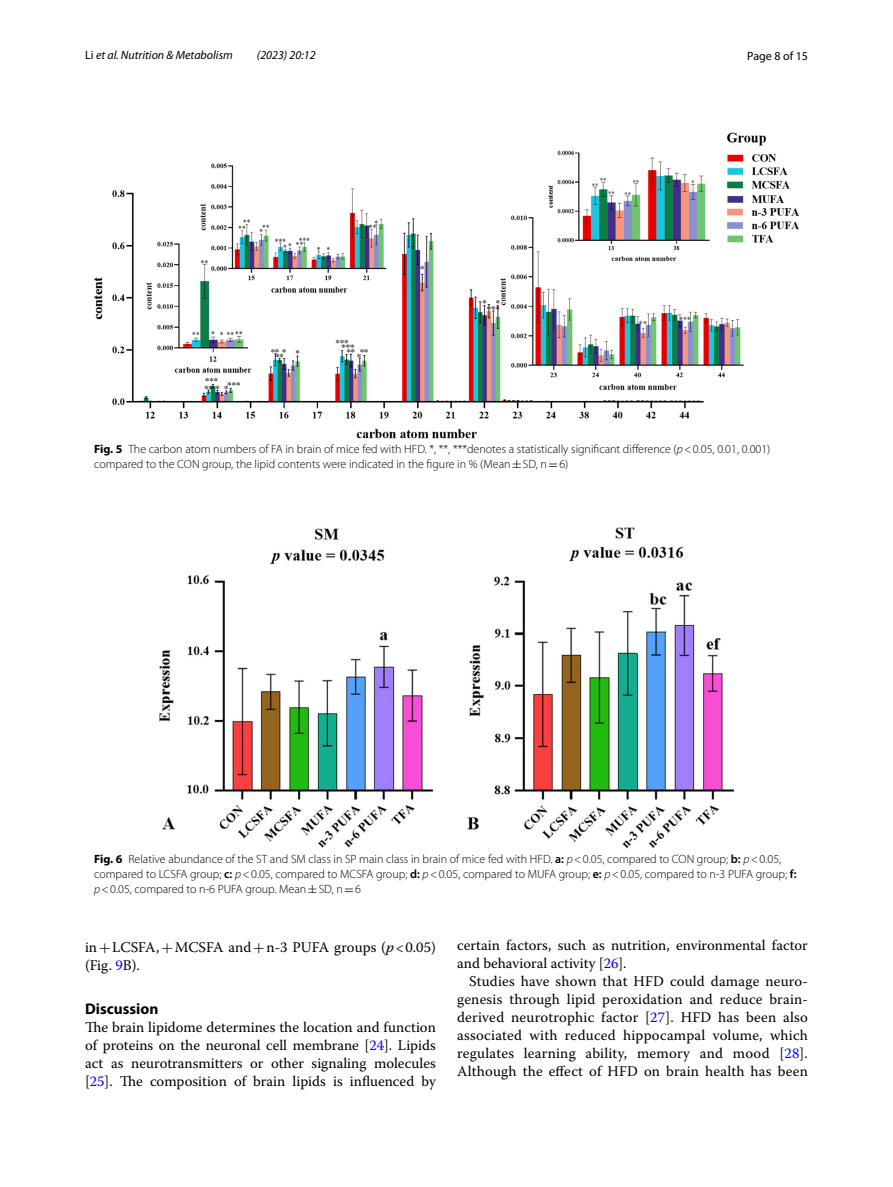
<style>
.page{position:relative;width:893px;height:1187px;background:#fff}
.page>*{position:absolute;margin:0;border:0;box-sizing:border-box;transform-origin:0 0}
.t1{font:700 15.45px "Myriad Pro";color:#000}
.t2{font:14.7px/18px "Warnock Pro";color:#000}
.t3{font:300 12px/15px "Myriad Pro";color:#000}
.t4{font:italic 12px "Myriad Pro";color:#000}
.t5{font:12px "Myriad Pro";color:#000}
.s1{font-style:normal}
.s2{font-weight:700}
.s3{font-style:italic}
.s4{font-family:"MTSY";font-weight:400}
.s5{font-weight:600}
.s6{font-family:"MTSY"}
.s7{color:#00f}
</style>
<div class="page">
<img style="left:94px;top:133px;width:705px;height:305px">
<img style="left:159px;top:527px;width:574px;height:321px">
<p class="t4" style="left:85px;top:48px;width:149px"><span class="s1">Li</span> et al. Nutrition &amp; Metabolism</p>
<p class="t4" style="left:257px;top:48px;width:60px">(2023) 20:12</p>
<p class="t5" style="left:747px;top:48px;width:62px">Page 8 of 15</p>
<p class="t3" style="left:94px;top:442px;width:678px"><span class="s2">Fig. 5</span> The carbon atom numbers of FA in brain of mice fed with HFD. *, **, ***denotes a statistically significant difference (<span class="s3">p</span>&lt;0.05, 0.01, 0.001) compared to the CON group, the lipid contents were indicated in the figure in % (Mean<span class="s4">±</span>SD, n<span class="s4">=</span>6)</p>
<p class="t3" style="left:94px;top:851px;width:704px"><span class="s2">Fig. 6</span> Relative abundance of the ST and SM class in SP main class in brain of mice fed with HFD. <span class="s5">a:</span> <span class="s3">p</span>&lt;0.05, compared to CON group; <span class="s5">b:</span> <span class="s3">p</span>&lt;0.05, compared to LCSFA group; <span class="s5">c:</span> <span class="s3">p</span>&lt;0.05, compared to MCSFA group; <span class="s5">d:</span> <span class="s3">p</span>&lt;0.05, compared to MUFA group; <span class="s5">e:</span> <span class="s3">p</span>&lt;0.05, compared to n-3 PUFA group; <span class="s5">f: </span><span class="s3">p</span>&lt;0.05, compared to n-6 PUFA group. Mean<span class="s4">±</span>SD, n<span class="s4">=</span>6</p>
<p class="t2" style="left:85px;top:937px;width:352px">in<span class="s6">+</span>LCSFA,<span class="s6">+</span>MCSFA and<span class="s6">+</span>n-3 PUFA groups (<span class="s3">p</span>&lt;0.05) (Fig. <span class="s7">9</span>B).</p>
<p class="t1" style="left:85px;top:998px;width:75px">Discussion</p>
<p class="t2" style="left:85px;top:1018px;width:352px;text-align:justify">The brain lipidome determines the location and function of proteins on the neuronal cell membrane [<span class="s7">24</span>]. Lipids act as neurotransmitters or other signaling molecules [<span class="s7">25</span>]. The composition of brain lipids is influenced by</p>
<p class="t2" style="left:457px;top:935px;width:352px">certain factors, such as nutrition, environmental factor and behavioral activity [<span class="s7">26</span>].</p>
<p class="t2" style="left:457px;top:971px;width:352px;text-align:justify;text-indent:12px">Studies have shown that HFD could damage neuro&shy;genesis through lipid peroxidation and reduce brain&shy;derived neurotrophic factor [<span class="s7">27</span>]. HFD has been also associated with reduced hippocampal volume, which regulates learning ability, memory and mood [<span class="s7">28</span>].<br>Although the effect of HFD on brain health has been</p>
</div>
